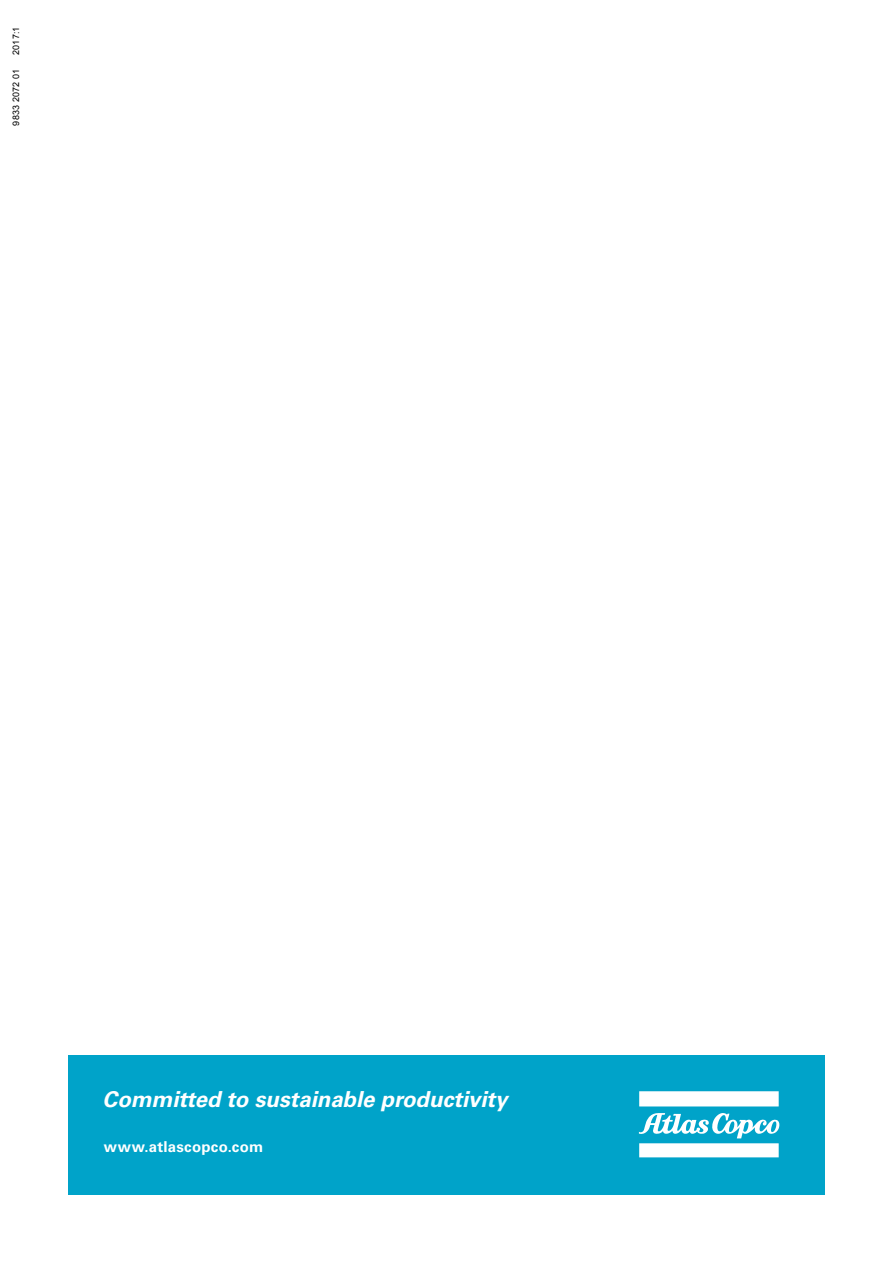
<style>
.page{position:relative;width:893px;height:1263px;background:#fff}
.page>*{position:absolute;margin:0;border:0;box-sizing:border-box;transform-origin:0 0}
.t1{font:italic 700 22.05px "Univers LT Std";color:#fff}
.t2{font:700 15px "Univers LT Std";letter-spacing:.02em;color:#fff}
.t3{font:9px "Arial";letter-spacing:.02em;color:#000}
</style>
<div class="page">
<div style="left:68px;top:1055px;width:757px;height:140px;background:#00a3c9"></div>
<img style="left:639px;top:1091px;width:140px;height:43px">
<p class="t3" style="left:10px;top:55px;width:30px;rotate:-90deg">2017:1</p>
<p class="t3" style="left:10px;top:126px;width:59px;rotate:-90deg">9833 2072 01</p>
<p class="t1" style="left:103px;top:1086px;width:406px">Committed to sustainable productivity</p>
<p class="t2" style="left:104px;top:1138px;width:161px">www.atlascopco.com</p>
</div>
